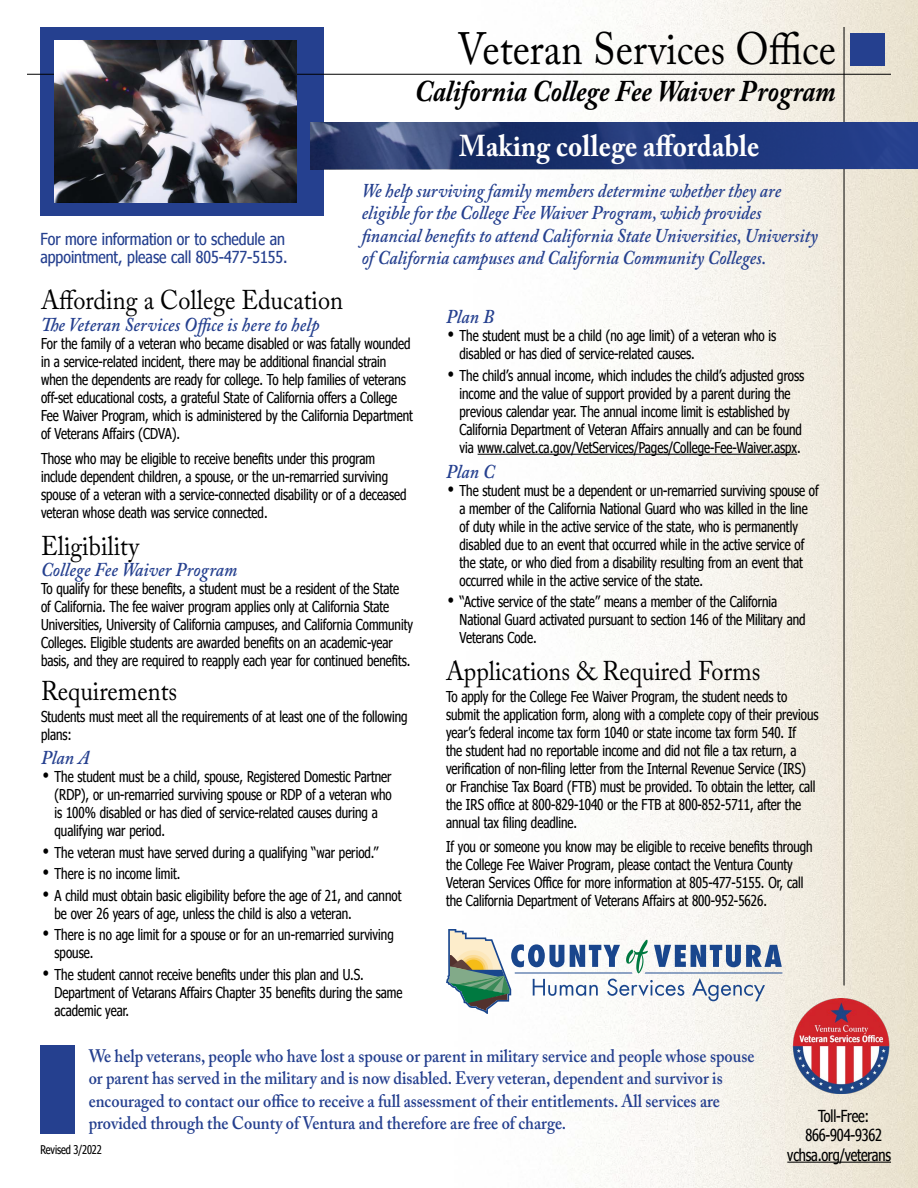
<style>
.page{position:relative;width:918px;height:1188px;background:#fff}
.page>*{position:absolute;margin:0;border:0;box-sizing:border-box;transform-origin:0 0}
.t1{font:45px "Adobe Caslon Pro";color:#000;scale:.9 1}
.t2{font:italic 700 30px "Adobe Caslon Pro";color:#000;scale:.9 1}
.t3{font:700 30px "Adobe Caslon Pro";letter-spacing:.01em;color:#fff;scale:.9 1}
.t4{font:27px "Adobe Caslon Pro";color:#000;scale:.9 1}
.t5{font:italic 600 19.5px/22.5px "Adobe Caslon Pro";color:#25408f;scale:.9 1}
.t6{font:600 18px/22.5px "Adobe Caslon Pro";color:#25408f;scale:.9 1}
.t7{font:16.5px/18px "Nina";color:#25408f}
.t8{font:16.5px/19.5px "Nina";letter-spacing:-.01em;color:#000;text-align:center;scale:.9 1}
.t9{font:15px/18px "Nina";color:#000;scale:.9 1}
.t10{font:12px "Nina";letter-spacing:-.01em;color:#000;scale:.9 1}
.s1{font-family:"Humanist 521 BT";font-weight:300;font-size:18px}
</style>
<div class="page">
<img style="left:369px;top:0;width:549px;height:1188px">
<div style="left:40px;top:27px;width:284px;height:189px;background:#25408f"></div>
<hr style="left:27px;top:74px;width:864px;height:1px;background:#000">
<hr style="left:787px;top:1162px;width:104px;height:1px;background:#000">
<div style="left:851px;top:33px;width:34px;height:33px;background:#25408f"></div>
<hr style="left:844px;top:27px;width:1px;height:959px;background:#000">
<div style="left:40px;top:1046px;width:35px;height:88px;background:#25408f"></div>
<hr style="left:478px;top:454px;width:319px;height:1px;background:#000">
<img style="left:54px;top:40px;width:243px;height:162px">
<img style="left:310px;top:122px;width:608px;height:47px">
<img style="left:793px;top:998px;width:101px;height:95px">
<svg style="left:446px;top:929px;width:336px;height:85px"></svg>
<h1 class="t1" style="left:457px;top:22px;width:422px">Veteran Services Office</h1>
<h2 class="t2" style="left:415px;top:73px;width:470px">California College Fee Waiver Program</h2>
<p class="t7" style="left:40px;top:230px;width:249px">For more information or to schedule an appointment, please call 805-477-5155.</p>
<h2 class="t3" style="left:459px;top:128px;width:335px">Making college affordable</h2>
<p class="t5" style="left:362px;top:179px;width:508px">We help surviving family members determine whether they are eligible for the College Fee Waiver Program, which provides financial benefits to attend California State Universities, University of California campuses and California Community Colleges.</p>
<h3 class="t4" style="left:41px;top:284px;width:337px">Affording a College Education</h3>
<h3 class="t5" style="left:41px;top:313px;width:311px">The Veteran Services Office is here to help</h3>
<p class="t9" style="left:41px;top:334px;width:415px">For the family of a veteran who became disabled or was fatally wounded in a service-related incident, there may be additional financial strain when the dependents are ready for college. To help families of veterans off-set educational costs, a grateful State of California offers a College Fee Waiver Program, which is administered by the California Department of Veterans Affairs (CDVA).</p>
<p class="t9" style="left:41px;top:449px;width:408px">Those who may be eligible to receive benefits under this program include dependent children, a spouse, or the un-remarried surviving spouse of a veteran with a service-connected disability or of a deceased veteran whose death was service connected.</p>
<h3 class="t4" style="left:41px;top:529px;width:110px">Eligibility</h3>
<h3 class="t5" style="left:41px;top:558px;width:220px">College Fee Waiver Program</h3>
<p class="t9" style="left:41px;top:579px;width:415px">To qualify for these benefits, a student must be a resident of the State<br>of California. The fee waiver program applies only at California State Universities, University of California campuses, and California Community Colleges. Eligible students are awarded benefits on an academic-year basis, and they are required to reapply each year for continued benefits.</p>
<h3 class="t4" style="left:41px;top:675px;width:153px">Requirements</h3>
<p class="t9" style="left:41px;top:707px;width:409px">Students must meet all the requirements of at least one of the following plans:</p>
<h3 class="t5" style="left:41px;top:746px;width:55px">Plan A</h3>
<p class="t9" style="left:55px;top:767px;width:376px;text-indent:-14px"><span class="s1">•</span> The student must be a child, spouse, Registered Domestic Partner (RDP), or un-remarried surviving spouse or RDP of a veteran who is 100% disabled or has died of service-related causes during a qualifying war period.</p>
<p class="t9" style="left:41px;top:843px;width:377px"><span class="s1">•</span> The veteran must have served during a qualifying “war period.”</p>
<p class="t9" style="left:41px;top:864px;width:156px"><span class="s1">•</span> There is no income limit.</p>
<p class="t9" style="left:55px;top:886px;width:387px;text-indent:-14px"><span class="s1">•</span> A child must obtain basic eligibility before the age of 21, and cannot be over 26 years of age, unless the child is also a veteran.</p>
<p class="t9" style="left:55px;top:925px;width:378px;text-indent:-14px"><span class="s1">•</span> There is no age limit for a spouse or for an un-remarried surviving spouse.</p>
<p class="t9" style="left:55px;top:965px;width:388px;text-indent:-14px"><span class="s1">•</span> The student cannot receive benefits under this plan and U.S.<br>Department of Vetarans Affairs Chapter 35 benefits during the same academic year.</p>
<p class="t6" style="left:89px;top:1044px;width:741px">We help veterans, people who have lost a spouse or parent in military service and people whose spouse or parent has served in the military and is now disabled. Every veteran, dependent and survivor is encouraged to contact our office to receive a full assessment of their entitlements. All services are provided through the County of Ventura and therefore are free of charge.</p>
<h3 class="t5" style="left:446px;top:306px;width:55px">Plan B</h3>
<p class="t9" style="left:460px;top:327px;width:353px;text-indent:-14px"><span class="s1">•</span> The student must be a child (no age limit) of a veteran who is disabled or has died of service-related causes.</p>
<p class="t9" style="left:460px;top:366px;width:385px;text-indent:-14px"><span class="s1">•</span> The child’s annual income, which includes the child’s adjusted gross income and the value of support provided by a parent during the previous calendar year. The annual income limit is established by California Department of Veteran Affairs annually and can be found via www.calvet.ca.gov/VetServices/Pages/College-Fee-Waiver.aspx.</p>
<h3 class="t5" style="left:446px;top:460px;width:56px">Plan C</h3>
<p class="t9" style="left:460px;top:481px;width:401px;text-indent:-14px"><span class="s1">•</span> The student must be a dependent or un-remarried surviving spouse of a member of the California National Guard who was killed in the line of duty while in the active service of the state, who is permanently disabled due to an event that occurred while in the active service of the state, or who died from a disability resulting from an event that occurred while in the active service of the state.</p>
<p class="t9" style="left:460px;top:592px;width:386px;text-indent:-14px"><span class="s1">•</span> “Active service of the state” means a member of the California<br>National Guard activated pursuant to section 146 of the Military and<br>Veterans Code.</p>
<h3 class="t4" style="left:446px;top:655px;width:351px">Applications &amp; Required Forms</h3>
<p class="t9" style="left:446px;top:687px;width:415px">To apply for the College Fee Waiver Program, the student needs to submit the application form, along with a complete copy of their previous year’s federal income tax form 1040 or state income tax form 540. If<br>the student had no reportable income and did not file a tax return, a verification of non-filing letter from the Internal Revenue Service (IRS) or Franchise Tax Board (FTB) must be provided. To obtain the letter, call the IRS office at 800-829-1040 or the FTB at 800-852-5711, after the annual tax filing deadline.</p>
<p class="t9" style="left:446px;top:837px;width:409px">If you or someone you know may be eligible to receive benefits through the College Fee Waiver Program, please contact the Ventura County Veteran Services Office for more information at 805-477-5155. Or, call the California Department of Veterans Affairs at 800-952-5626.</p>
<p class="t8" style="left:787px;top:1106px;width:117px">Toll-Free:<br>866-904-9362 vchsa.org/veterans</p>
<p class="t10" style="left:40px;top:1142px;width:70px">Revised 3/2022</p>
</div>
